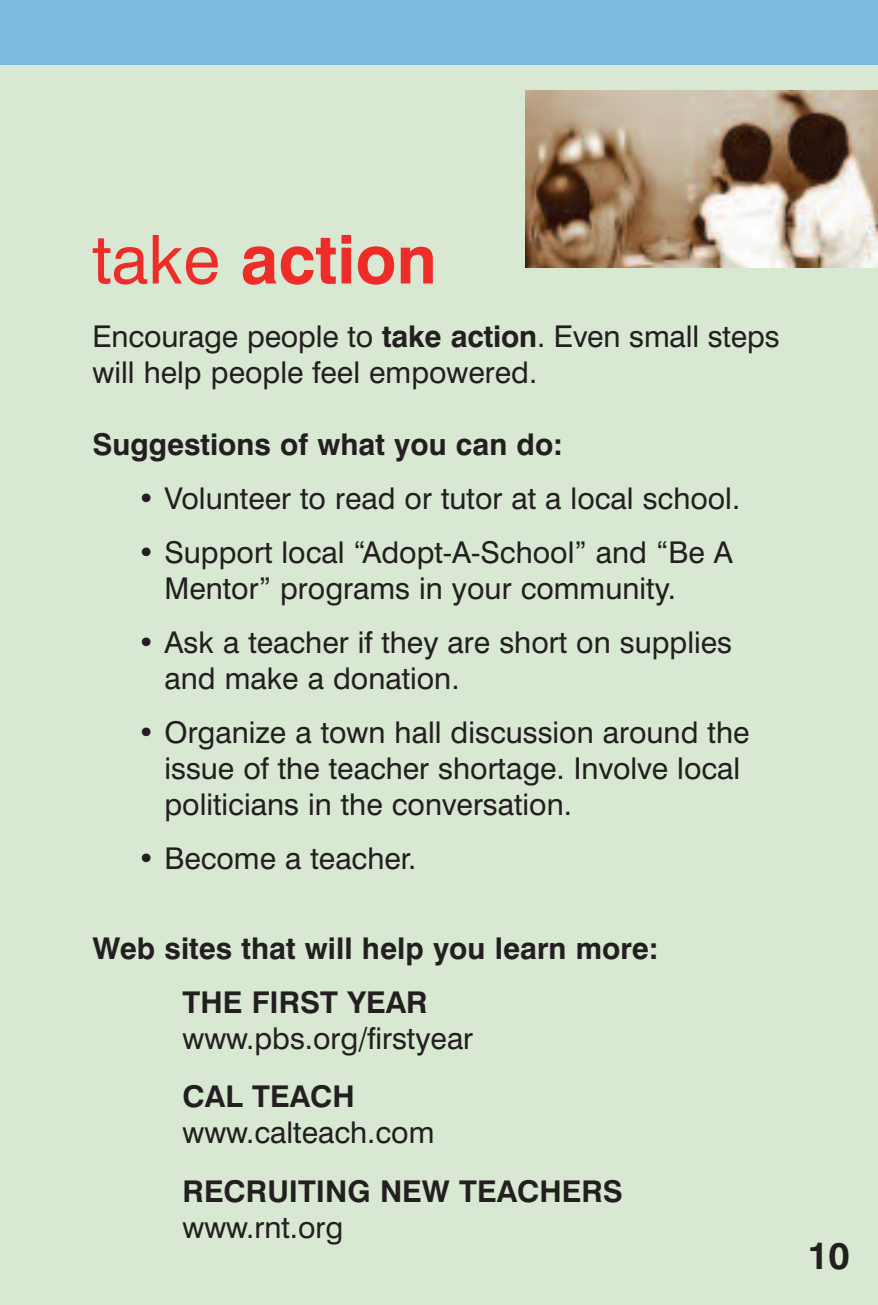
<style>
.page{position:relative;width:878px;height:1305px;background:#d8e8d2}
.page>*{position:absolute;margin:0;border:0;box-sizing:border-box;transform-origin:0 0}
.t1{font:700 67.5px "Swiss 721 BT";color:#ee2d28}
.t2{font:700 37.5px "Swiss 721 BT";color:#231f20}
.t3{font:30px/36px "Swiss 721 BT";color:#231f20}
.t4{font:700 30px/54px "Swiss 721 BT";color:#231f20}
.s1{font-weight:400}
.s2{font-weight:700}
</style>
<div class="page">
<div style="left:0;top:0;width:878px;height:65px;background:#7db9e0"></div>
<img style="left:525px;top:90px;width:352px;height:178px">
<h1 class="t1" style="left:92px;top:235px;width:346px"><span class="s1">take</span> action</h1>
<p class="t3" style="left:92px;top:321px;width:688px">Encourage people to <span class="s2">take action</span>. Even small steps will help people feel empowered.</p>
<p class="t4" style="left:92px;top:420px;width:471px">Suggestions of what you can do:</p>
<p class="t3" style="left:138px;top:483px;width:604px"><span class="s2">•</span> Volunteer to read or tutor at a local school.</p>
<p class="t3" style="left:164px;top:537px;width:570px;text-indent:-27px"><span class="s2">•</span> Support local “Adopt-A-School” and “Be A<br>Mentor” programs in your community.</p>
<p class="t3" style="left:164px;top:627px;width:569px;text-indent:-27px"><span class="s2">•</span> Ask a teacher if they are short on supplies and make a donation.</p>
<p class="t3" style="left:164px;top:717px;width:586px;text-indent:-27px"><span class="s2">•</span> Organize a town hall discussion around the issue of the teacher shortage. Involve local politicians in the conversation.</p>
<p class="t3" style="left:138px;top:843px;width:280px"><span class="s2">•</span> Become a teacher.</p>
<p class="t4" style="left:182px;top:924px;width:477px;text-indent:-90px">Web sites that will help you learn more:<br>THE FIRST YEAR</p>
<p class="t3" style="left:182px;top:1023px;width:292px">www.pbs.org/firstyear</p>
<p class="t4" style="left:182px;top:1072px;width:174px">CAL TEACH</p>
<p class="t3" style="left:182px;top:1117px;width:253px">www.calteach.com</p>
<p class="t4" style="left:182px;top:1167px;width:442px">RECRUITING NEW TEACHERS</p>
<p class="t3" style="left:182px;top:1212px;width:162px">www.rnt.org</p>
<p class="t2" style="left:807px;top:1243px;width:44px">10</p>
</div>
